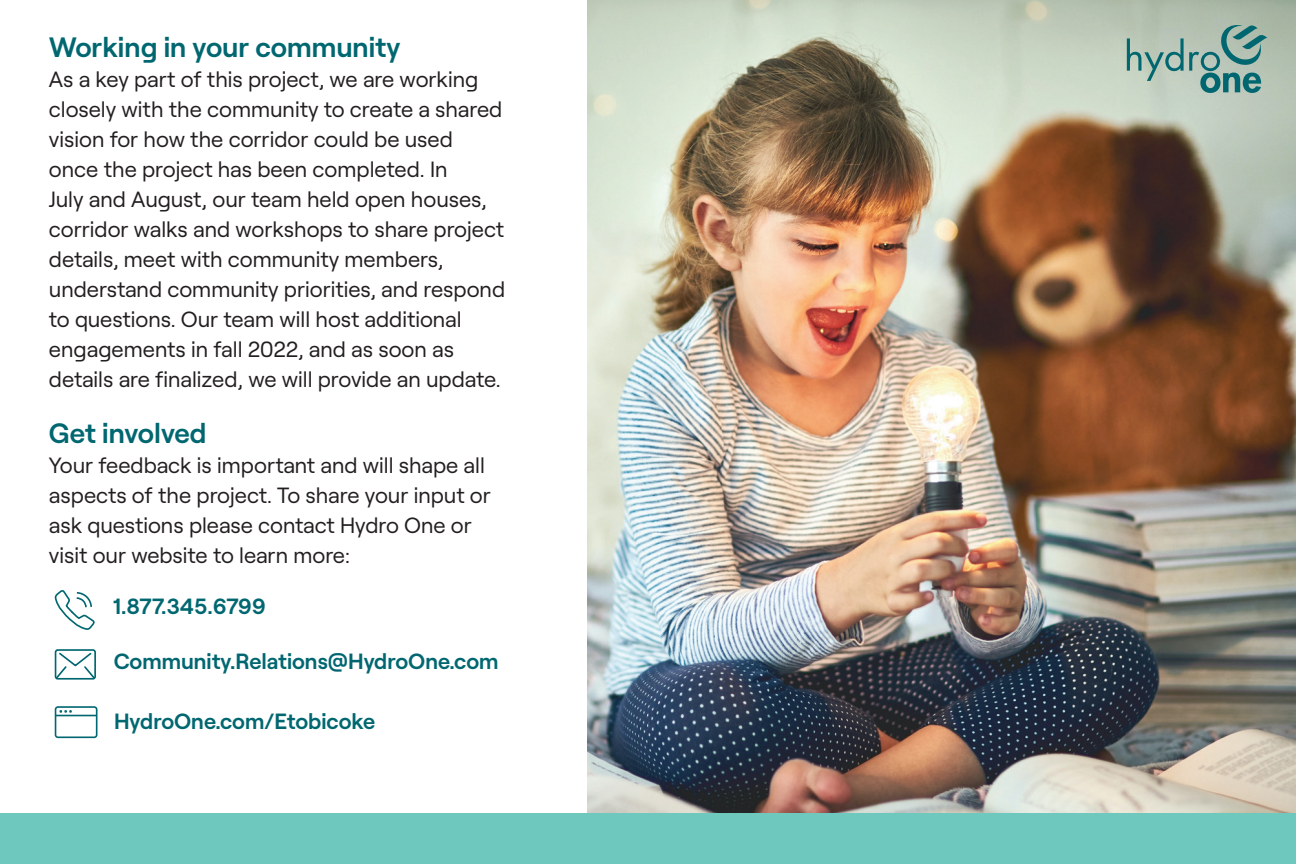
<style>
.page{position:relative;width:1296px;height:864px;background:#fff}
.page>*{position:absolute;margin:0;border:0;box-sizing:border-box;transform-origin:0 0}
.t1{font:600 28px "Roobert";color:#006770}
.t2{font:22px/30px "Roobert";color:#231f20}
.t3{font:600 22px "Roobert";color:#006770}
</style>
<div class="page">
<img style="left:588px;top:0;width:708px;height:814px">
<div style="left:0;top:814px;width:1296px;height:50px;background:#6ec8be"></div>
<svg style="left:1127px;top:25px;width:140px;height:68px;background:#90b1a7"></svg>
<svg style="left:54px;top:590px;width:41px;height:40px"></svg>
<div style="left:55px;top:649px;width:41px;height:31px;border:2px solid #006770;border-radius:2px"></div>
<svg style="left:54px;top:651px;width:42px;height:29px"></svg>
<svg style="left:55px;top:706px;width:42px;height:32px"></svg>
<p class="t1" style="left:49px;top:26px;width:353px">Working in your community</p>
<p class="t2" style="left:49px;top:63px;width:458px">As a key part of this project, we are working closely with the community to create a shared vision for how the corridor could be used once the project has been completed. In<br>July and August, our team held open houses, corridor walks and workshops to share project details, meet with community members, understand community priorities, and respond to questions. Our team will host additional engagements in fall 2022, and as soon as details are finalized, we will provide an update.</p>
<p class="t1" style="left:49px;top:412px;width:159px">Get involved</p>
<p class="t2" style="left:49px;top:449px;width:443px">Your feedback is important and will shape all aspects of the project. To share your input or ask questions please contact Hydro One or visit our website to learn more:</p>
<p class="t3" style="left:113px;top:589px;width:155px">1.877.345.6799</p>
<p class="t3" style="left:114px;top:644px;width:386px">Community.Relations@HydroOne.com</p>
<p class="t3" style="left:114px;top:704px;width:263px">HydroOne.com/Etobicoke</p>
</div>
